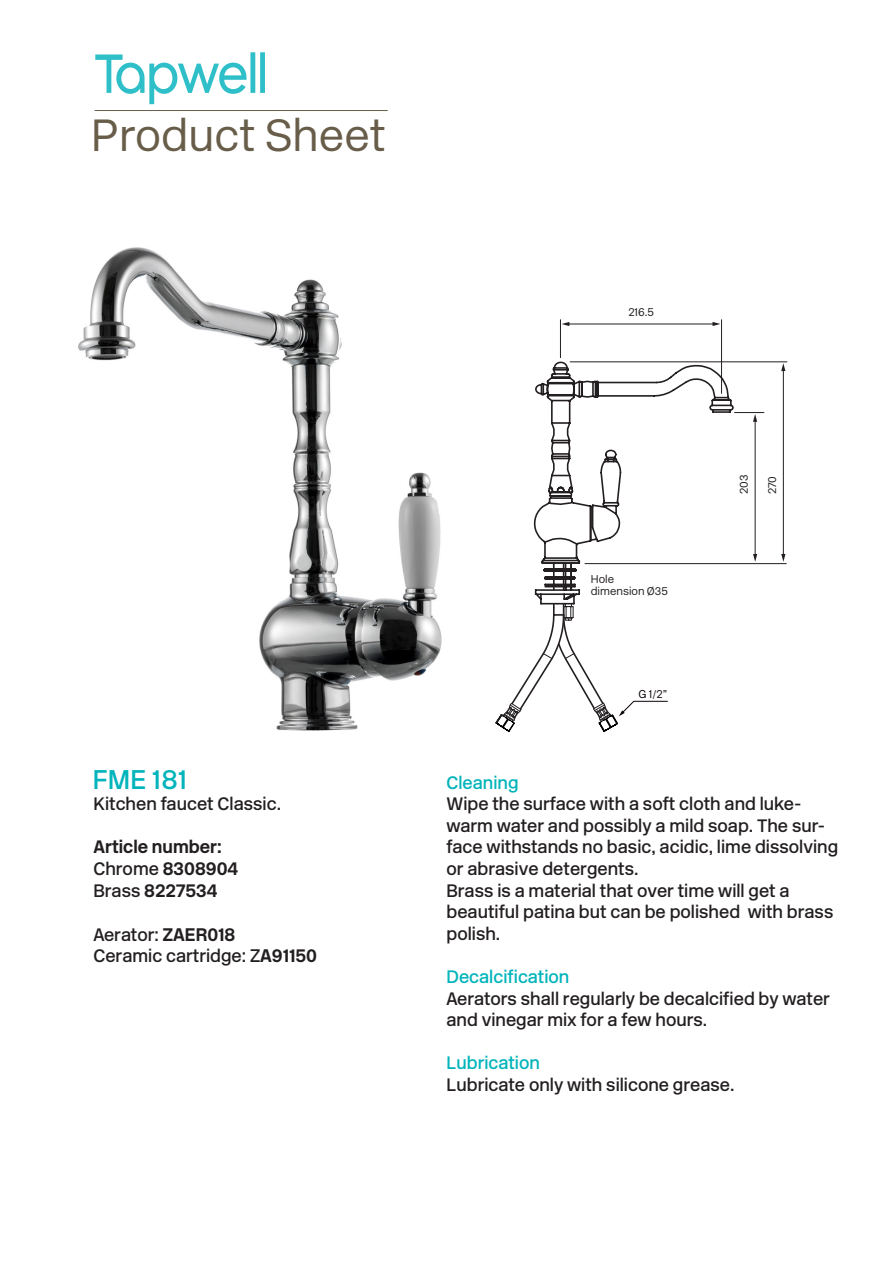
<style>
.page{position:relative;width:893px;height:1263px;background:#fff}
.page>*{position:absolute;margin:0;border:0;box-sizing:border-box;transform-origin:0 0}
.t1{font:300 45px "New Rail Alphabet";color:#685d49}
.t2{font:500 27px "New Rail Alphabet";color:#00b4bb}
.t3{font:700 18.15px "New Rail Alphabet";color:#231f20}
.t4{font:500 18px/21.6px "New Rail Alphabet";color:#231f20}
.t5{font:500 18px "New Rail Alphabet";color:#00b4bb}
.t6{font:700 18px "New Rail Alphabet";color:#231f20}
.t7{font:300 11.4px "New Rail Alphabet";color:#190f12}
.t8{font:300 11.25px/11.2px "New Rail Alphabet";color:#231f20}
.s1{font-weight:500;font-size:18px}
.s2{font-weight:700;font-size:18.15px}
.s3{font-size:18.15px}
.s4{color:#0a0209}
</style>
<div class="page">
<hr style="left:95px;top:110px;width:293px;height:1px;background:#695e4a">
<svg style="left:95px;top:52px;width:170px;height:52px"></svg>
<hr style="left:570px;top:362px;width:217px;height:1px;background:#231f20">
<hr style="left:721px;top:319px;width:1px;height:75px;background:#231f20">
<hr style="left:560px;top:319px;width:1px;height:39px;background:#231f20">
<hr style="left:734px;top:412px;width:30px;height:1px;background:#231f20">
<hr style="left:585px;top:563px;width:201px;height:1px;background:#231f20">
<hr style="left:755px;top:420px;width:1px;height:135px;background:#231f20">
<svg style="left:753px;top:554px;width:4px;height:8px"></svg>
<svg style="left:753px;top:414px;width:4px;height:8px"></svg>
<hr style="left:568px;top:324px;width:146px;height:1px;background:#231f20">
<svg style="left:712px;top:322px;width:8px;height:4px"></svg>
<svg style="left:562px;top:322px;width:7px;height:4px"></svg>
<hr style="left:783px;top:370px;width:1px;height:185px;background:#231f20">
<svg style="left:781px;top:554px;width:4px;height:8px"></svg>
<svg style="left:781px;top:363px;width:4px;height:8px"></svg>
<svg style="left:495px;top:361px;width:240px;height:371px"></svg>
<img style="left:78px;top:247px;width:364px;height:484px">
<p class="t1" style="left:91px;top:105px;width:296px">Product Sheet</p>
<p class="t8" style="left:628px;top:307px;width:27px">216.5</p>
<p class="t2" style="left:93px;top:761px;width:96px">FME 181</p>
<p class="t4" style="left:93px;top:793px;width:189px">Kitchen faucet Classic.</p>
<p class="t6" style="left:93px;top:835px;width:130px">Article number:</p>
<p class="t3" style="left:93px;top:857px;width:146px"><span class="s1">Chrome</span> 8308904</p>
<p class="t3" style="left:93px;top:878px;width:125px"><span class="s1">Brass</span> 8227534</p>
<p class="t4" style="left:93px;top:923px;width:143px">Aerator: <span class="s2">ZAER018</span></p>
<p class="t4" style="left:93px;top:945px;width:225px">Ceramic cartridge: <span class="s3">Z</span><span class="s2">A91150</span></p>
<p class="t8" style="left:591px;top:574px;width:79px">Hole dimension Ø35</p>
<p class="t7" style="left:638px;top:686px;width:30px"><span class="s4">G</span> 1/2”</p>
<p class="t8" style="left:738px;top:494px;width:21px;rotate:-90deg">203</p>
<p class="t8" style="left:766px;top:494px;width:20px;rotate:-90deg">270</p>
<p class="t5" style="left:446px;top:770px;width:74px">Cleaning</p>
<p class="t4" style="left:446px;top:793px;width:393px">Wipe the surface with a soft cloth and luke&shy;warm water and possibly a mild soap. The sur&shy;face withstands no basic, acidic, lime dissolving or abrasive detergents.</p>
<p class="t4" style="left:446px;top:879px;width:388px">Brass is a material that over time will get a beautiful patina but can be polished with brass polish.</p>
<p class="t5" style="left:446px;top:965px;width:124px">Decalcification</p>
<p class="t4" style="left:446px;top:987px;width:385px">Aerators shall regularly be decalcified by water and vinegar mix for a few hours.</p>
<p class="t5" style="left:446px;top:1051px;width:95px">Lubrication</p>
<p class="t4" style="left:446px;top:1074px;width:290px">Lubricate only with silicone grease.</p>
</div>
